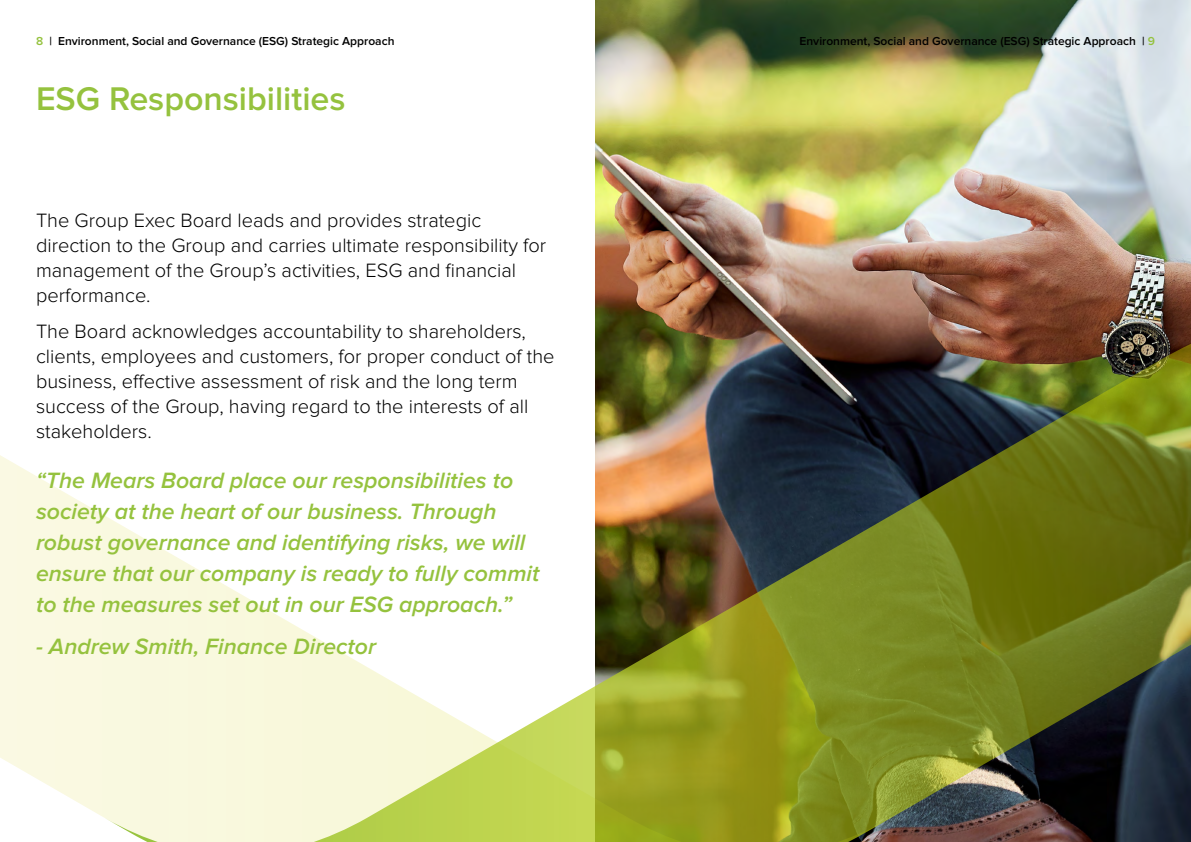
<style>
.page{position:relative;width:1191px;height:842px;background:#fff}
.page>*{position:absolute;margin:0;border:0;box-sizing:border-box;transform-origin:0 0}
.t1{font:600 34px "Proxima Nova";color:#95c23e}
.t2{font:italic 600 23px/31px "Proxima Nova";color:#95c23e}
.t3{font:300 20px/25px "Proxima Nova";color:#000}
.t4{font:600 12px "Proxima Nova";color:#000}
.s1{color:#94c23d}
</style>
<div class="page">
<img style="left:890px;top:0;width:301px;height:298px">
<img style="left:0;top:0;width:890px;height:818px">
<img style="left:105px;top:298px;width:1086px;height:544px">
<p class="t4" style="left:36px;top:36px;width:360px"><span class="s1">8</span> | Environment, Social and Governance (ESG) Strategic Approach</p>
<p class="t4" style="left:799px;top:36px;width:357px">Environment, Social and Governance (ESG) Strategic Approach | <span class="s1">9</span></p>
<h1 class="t1" style="left:36px;top:84px;width:311px">ESG Responsibilities</h1>
<p class="t3" style="left:36px;top:209px;width:512px">The Group Exec Board leads and provides strategic direction to the Group and carries ultimate responsibility for management of the Group’s activities, ESG and financial performance.</p>
<p class="t3" style="left:36px;top:319px;width:520px">The Board acknowledges accountability to shareholders, clients, employees and customers, for proper conduct of the business, effective assessment of risk and the long term success of the Group, having regard to the interests of all stakeholders.</p>
<p class="t2" style="left:36px;top:466px;width:505px">“The Mears Board place our responsibilities to society at the heart of our business. Through robust governance and identifying risks, we will ensure that our company is ready to fully commit to the measures set out in our ESG approach.”</p>
<p class="t2" style="left:36px;top:631px;width:342px">- Andrew Smith, Finance Director</p>
</div>
